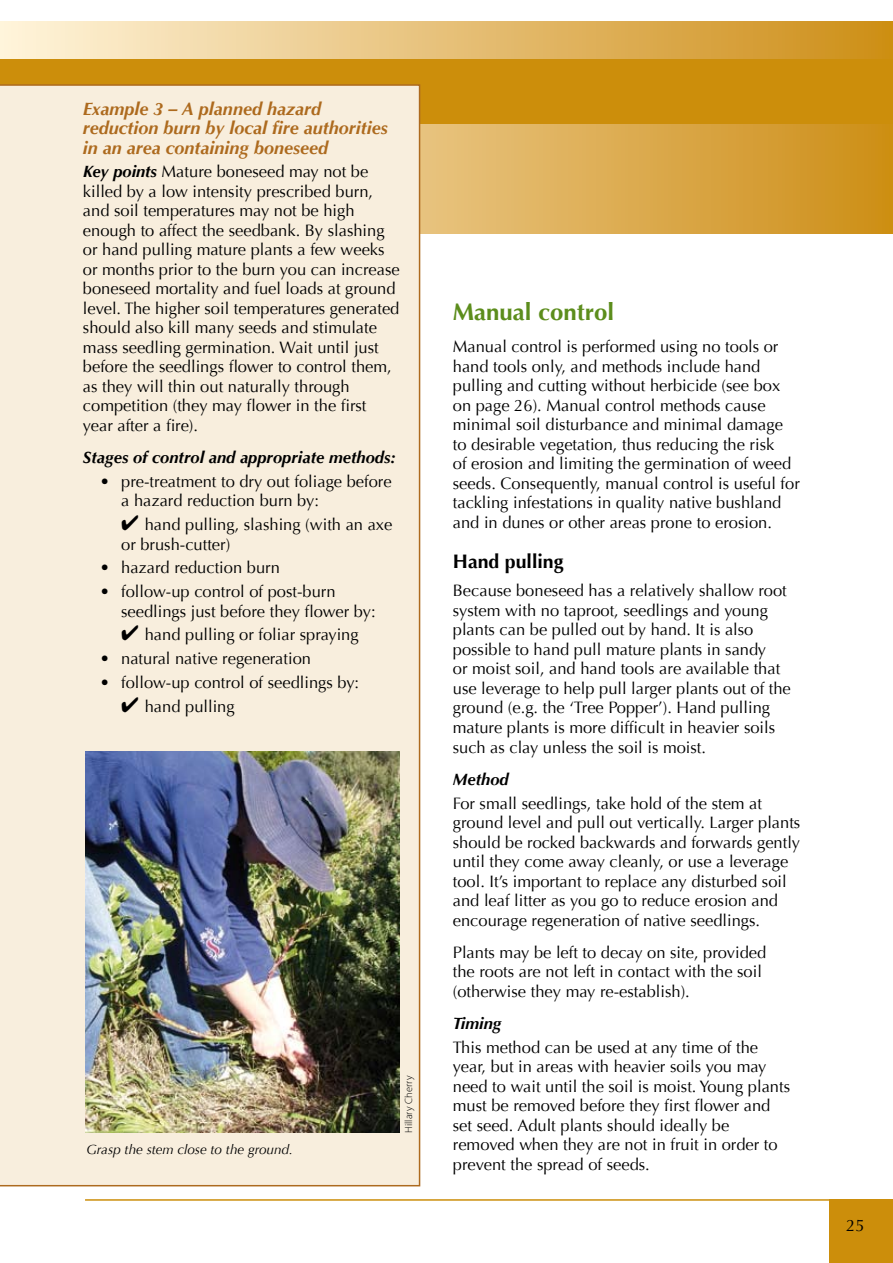
<style>
.page{position:relative;width:893px;height:1263px;background:#fff}
.page>*{position:absolute;margin:0;border:0;box-sizing:border-box;transform-origin:0 0}
.t1{font:700 24px "Optima";color:#5c8d1c}
.t2{font:700 19.5px "Optima";color:#000}
.t3{font:italic 700 18px/19.5px "Optima";color:#ad6a1e}
.t4{font:16.5px/19.5px "Optima";color:#000}
.t5{font:italic 700 16.5px "Optima";color:#000}
.t6{font:italic 13.5px "Optima";letter-spacing:-.005em;color:#000}
.t7{font:300 10.5px "Myriad Pro";letter-spacing:.01em;color:#000}
.s1{font-weight:700;font-style:italic}
</style>
<div class="page">
<div style="left:0;top:21px;width:893px;height:213px;background:linear-gradient(to right,#fff4dc,#cd8e16)"></div>
<div style="left:829px;top:1199px;width:64px;height:64px;background:#cc8e0b"></div>
<hr style="left:85px;top:1199px;width:808px;height:2px;background:#cc8e0b">
<div style="left:0;top:59px;width:893px;height:65px;background:#cc8e0b"></div>
<div style="left:0;top:84px;width:420px;height:1102px;background:#f8eedd"></div>
<img style="left:85px;top:752px;width:314px;height:381px">
<p class="t3" style="left:83px;top:99px;width:306px">Example 3 – A planned hazard reduction burn by local fire authorities in an area containing boneseed</p>
<p class="t4" style="left:83px;top:162px;width:318px"><span class="s1">Key points</span> Mature boneseed may not be killed by a low intensity prescribed burn, and soil temperatures may not be high enough to affect the seedbank. By slashing or hand pulling mature plants a few weeks or months prior to the burn you can increase boneseed mortality and fuel loads at ground level. The higher soil temperatures generated should also kill many seeds and stimulate mass seedling germination. Wait until just before the seedlings flower to control them, as they will thin out naturally through competition (they may flower in the first year after a fire).</p>
<p class="t5" style="left:83px;top:448px;width:314px">Stages of control and appropriate methods:</p>
<p class="t4" style="left:121px;top:472px;width:272px;text-indent:-21px">• pre-treatment to dry out foliage before a hazard reduction burn by:</p>
<p class="t4" style="left:121px;top:515px;width:273px">✔ hand pulling, slashing (with an axe or brush-cutter)</p>
<p class="t4" style="left:100px;top:558px;width:181px">• hazard reduction burn</p>
<p class="t4" style="left:121px;top:582px;width:256px;text-indent:-21px">• follow-up control of post-burn seedlings just before they flower by:</p>
<p class="t4" style="left:121px;top:625px;width:239px">✔ hand pulling or foliar spraying</p>
<p class="t4" style="left:100px;top:649px;width:213px">• natural native regeneration</p>
<p class="t4" style="left:100px;top:673px;width:261px">• follow-up control of seedlings by:</p>
<p class="t4" style="left:121px;top:696px;width:115px">✔ hand pulling</p>
<p class="t6" style="left:86px;top:1141px;width:208px">Grasp the stem close to the ground.</p>
<p class="t7" style="left:402px;top:1133px;width:59px;rotate:-90deg">Hillary Cherry</p>
<h1 class="t1" style="left:453px;top:298px;width:163px">Manual control</h1>
<p class="t4" style="left:453px;top:337px;width:348px">Manual control is performed using no tools or hand tools only, and methods include hand pulling and cutting without herbicide (see box on page 26). Manual control methods cause minimal soil disturbance and minimal damage to desirable vegetation, thus reducing the risk<br>of erosion and limiting the germination of weed seeds. Consequently, manual control is useful for tackling infestations in quality native bushland and in dunes or other areas prone to erosion.</p>
<p class="t2" style="left:453px;top:550px;width:112px">Hand pulling</p>
<p class="t4" style="left:453px;top:581px;width:340px">Because boneseed has a relatively shallow root system with no taproot, seedlings and young plants can be pulled out by hand. It is also possible to hand pull mature plants in sandy<br>or moist soil, and hand tools are available that use leverage to help pull larger plants out of the ground (e.g. the ‘Tree Popper’). Hand pulling mature plants is more difficult in heavier soils such as clay unless the soil is moist.</p>
<p class="t5" style="left:453px;top:769px;width:57px">Method</p>
<p class="t4" style="left:453px;top:793px;width:349px">For small seedlings, take hold of the stem at ground level and pull out vertically. Larger plants should be rocked backwards and forwards gently until they come away cleanly, or use a leverage tool. It’s important to replace any disturbed soil and leaf litter as you go to reduce erosion and encourage regeneration of native seedlings.</p>
<p class="t4" style="left:453px;top:943px;width:315px">Plants may be left to decay on site, provided the roots are not left in contact with the soil (otherwise they may re-establish).</p>
<p class="t5" style="left:453px;top:1014px;width:50px">Timing</p>
<p class="t4" style="left:453px;top:1038px;width:339px">This method can be used at any time of the year, but in areas with heavier soils you may need to wait until the soil is moist. Young plants must be removed before they first flower and set seed. Adult plants should ideally be removed when they are not in fruit in order to prevent the spread of seeds.</p>
<p class="t4" style="left:846px;top:1216px;width:20px">25</p>
</div>
